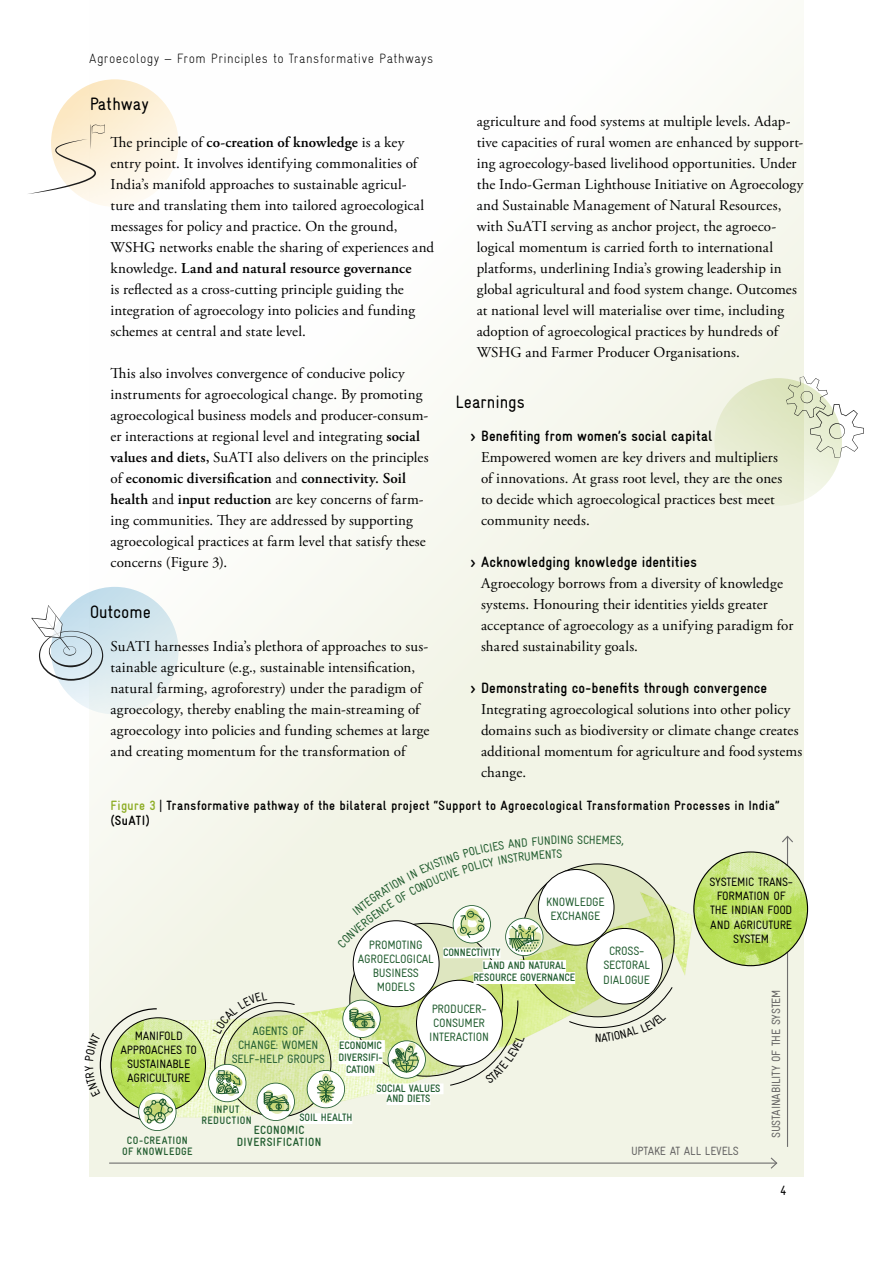
<style>
.page{position:relative;width:893px;height:1263px;background:#fff}
.page>*{position:absolute;margin:0;border:0;box-sizing:border-box;transform-origin:0 0}
.t1{font:condensed 18px "Gravur";color:#000}
.t2{font:15px/21px "Adobe Garamond Pro";letter-spacing:.01em;color:#000}
.t3{font:700 15px "Gravur Condensed";letter-spacing:.01em;color:#000}
.t4{font:700 13.5px/15.8px "Gravur Condensed";letter-spacing:.025em;color:#000}
.t5{font:300 13.5px "Gravur Condensed";letter-spacing:.025em;color:#000}
.t6{font:condensed 13.5px "Gravur";color:#000}
.t7{font:12.15px/14.2px "Gravur Condensed";letter-spacing:-.02em;color:#225d30;text-align:center}
.t8{font:12.15px/14.2px "Gravur Condensed";letter-spacing:-.02em;color:#000;text-align:center}
.t9{font:12px "Gravur Condensed";letter-spacing:-.02em;color:#646363}
.t10{font:700 12px/12px "Gravur Condensed";letter-spacing:.03em;color:#225d30;text-align:center}
.t11{font:700 10.8px/12px "Gravur Condensed";letter-spacing:-.01em;color:#225d30;text-align:center}
.t12{font:700 10.8px/10.8px "Gravur Condensed";letter-spacing:.04em;color:#225d30;text-align:center}
.t13{font:700 10.8px/10.8px "Gravur Condensed";letter-spacing:.035em;color:#225d30;text-align:center}
.s1{font-weight:600}
.s2{color:#8ead26}
.s3{font-weight:400}
</style>
<div class="page">
<div style="left:89px;top:0;width:715px;height:1176px;background:#f8f9f2"></div>
<div style="left:51px;top:587px;width:128px;height:127px;background:linear-gradient(to bottom,#c3deea,#eef4f3);border-radius:50%"></div>
<div style="left:714px;top:378px;width:128px;height:128px;background:linear-gradient(to bottom,#dde5be,#eef2e0);border-radius:50%"></div>
<svg style="left:31px;top:605px;width:72px;height:76px"></svg>
<svg style="left:786px;top:376px;width:78px;height:82px"></svg>
<svg style="left:51px;top:79px;width:128px;height:128px"></svg>
<svg style="left:28px;top:125px;width:77px;height:69px"></svg>
<img style="left:139px;top:892px;width:554px;height:267px">
<hr style="left:787px;top:836px;width:1px;height:311px;background:#706f6f">
<svg style="left:781px;top:835px;width:13px;height:9px"></svg>
<hr style="left:109px;top:1162px;width:668px;height:2px;background:#706f6f">
<svg style="left:769px;top:1156px;width:9px;height:14px"></svg>
<img style="left:176px;top:1018px;width:29px;height:94px">
<svg style="left:225px;top:1011px;width:106px;height:106px;background:#d5e3a4"></svg>
<div style="left:299px;top:1113px;width:53px;height:11px;background:#fff"></div>
<svg style="left:307px;top:1070px;width:38px;height:38px"></svg>
<svg style="left:350px;top:923px;width:153px;height:153px;background:#cddc99"></svg>
<div style="left:416px;top:980px;width:86px;height:86px;background:#fff;border-radius:50%"></div>
<div style="left:353px;top:921px;width:86px;height:86px;background:#fff;border-radius:50%"></div>
<div style="left:339px;top:1040px;width:46px;height:12px;background:#fff"></div>
<div style="left:338px;top:1052px;width:45px;height:12px;background:#fff"></div>
<div style="left:346px;top:1064px;width:29px;height:12px;background:#fff"></div>
<svg style="left:342px;top:1000px;width:39px;height:38px"></svg>
<div style="left:376px;top:1083px;width:67px;height:11px;background:#fff"></div>
<div style="left:387px;top:1094px;width:43px;height:11px;background:#fff"></div>
<svg style="left:388px;top:1040px;width:38px;height:39px"></svg>
<div style="left:443px;top:947px;width:57px;height:11px;background:#fff"></div>
<svg style="left:521px;top:864px;width:153px;height:153px;background:#cbda97"></svg>
<div style="left:538px;top:869px;width:76px;height:76px;background:#fff;border-radius:50%"></div>
<div style="left:587px;top:928px;width:75px;height:76px;background:#fff;border-radius:50%"></div>
<div style="left:483px;top:960px;width:83px;height:12px;background:#fff"></div>
<div style="left:473px;top:972px;width:102px;height:12px;background:#fff"></div>
<img style="left:694px;top:852px;width:113px;height:114px">
<svg style="left:89px;top:1007px;width:87px;height:124px"></svg>
<svg style="left:208px;top:991px;width:88px;height:130px"></svg>
<svg style="left:449px;top:999px;width:76px;height:87px"></svg>
<svg style="left:568px;top:986px;width:106px;height:56px"></svg>
<svg style="left:590px;top:835px;width:33px;height:11px"></svg>
<svg style="left:337px;top:835px;width:236px;height:121px"></svg>
<p class="t5" style="left:89px;top:51px;width:345px">Agroecology — From Principles to Transformative Pathways</p>
<p class="t1" style="left:89px;top:93px;width:61px">Pathway</p>
<p class="t2" style="left:111px;top:132px;width:325px">The principle of <span class="s1">co-creation of knowledge</span> is a key entry point. It involves identifying commonalities of India’s manifold approaches to sustainable agricul-<br>ture and translating them into tailored agroecological messages for policy and practice. On the ground, WSHG networks enable the sharing of experiences and knowledge. <span class="s1">Land and natural resource governance<br></span>is reflected as a cross-cutting principle guiding the integration of agroecology into policies and funding schemes at central and state level.</p>
<p class="t2" style="left:111px;top:363px;width:320px">This also involves convergence of conducive policy instruments for agroecological change. By promoting agroecological business models and producer-consum&shy;er interactions at regional level and integrating <span class="s1">social values and diets,</span> SuATI also delivers on the principles of <span class="s1">economic diversification</span> and <span class="s1">connectivity. Soil health</span> and <span class="s1">input reduction</span> are key concerns of farm&shy;ing communities. They are addressed by supporting agroecological practices at farm level that satisfy these concerns (Figure 3).</p>
<p class="t1" style="left:89px;top:601px;width:63px">Outcome</p>
<p class="t2" style="left:111px;top:636px;width:320px">SuATI harnesses India’s plethora of approaches to sus&shy;tainable agriculture (e.g., sustainable intensification, natural farming, agroforestry) under the paradigm of agroecology, thereby enabling the main-streaming of agroecology into policies and funding schemes at large and creating momentum for the transformation of</p>
<p class="t2" style="left:477px;top:111px;width:328px">agriculture and food systems at multiple levels. Adap&shy;tive capacities of rural women are enhanced by support&shy;ing agroecology-based livelihood opportunities. Under the Indo-German Lighthouse Initiative on Agroecology and Sustainable Management of Natural Resources, with SuATI serving as anchor project, the agroeco&shy;logical momentum is carried forth to international platforms, underlining India’s growing leadership in global agricultural and food system change. Outcomes at national level will materialise over time, including adoption of agroecological practices by hundreds of WSHG and Farmer Producer Organisations.</p>
<p class="t1" style="left:455px;top:391px;width:71px">Learnings</p>
<p class="t3" style="left:470px;top:428px;width:244px">&gt; Benefiting from women’s social capital</p>
<p class="t2" style="left:481px;top:447px;width:303px">Empowered women are key drivers and multipliers of innovations. At grass root level, they are the ones to decide which agroecological practices best meet community needs.</p>
<p class="t3" style="left:470px;top:554px;width:228px">&gt; Acknowledging knowledge identities</p>
<p class="t2" style="left:481px;top:573px;width:314px">Agroecology borrows from a diversity of knowledge systems. Honouring their identities yields greater acceptance of agroecology as a unifying paradigm for shared sustainability goals.</p>
<p class="t3" style="left:470px;top:680px;width:298px">&gt; Demonstrating co-benefits through convergence</p>
<p class="t2" style="left:481px;top:699px;width:323px">Integrating agroecological solutions into other policy domains such as biodiversity or climate change creates additional momentum for agriculture and food systems change.</p>
<p class="t4" style="left:111px;top:797px;width:670px"><span class="s2">Figure 3</span> <span class="s3">|</span> Transformative pathway of the bilateral project “Support to Agroecological Transformation Processes in India” (SuATI)</p>
<p class="t7" style="left:577px;top:832px;width:13px">SC</p>
<p class="t8" style="left:709px;top:875px;width:85px">SYSTEMIC TRANS-<br>FORMATION OF<br>THE INDIAN FOOD<br>AND AGRICUTURE<br>SYSTEM</p>
<p class="t7" style="left:546px;top:895px;width:60px">KNOWLEDGE<br>EXCHANGE</p>
<p class="t7" style="left:603px;top:944px;width:48px">CROSS-<br>SECTORAL<br>DIALOGUE</p>
<p class="t7" style="left:358px;top:937px;width:78px">PROMOTING<br>AGROECLOGICAL<br>BUSINESS<br>MODELS</p>
<p class="t11" style="left:443px;top:946px;width:59px">CONNECTIVITY</p>
<p class="t11" style="left:473px;top:959px;width:103px">LAND AND NATURAL<br>RESOURCE GOVERNANCE</p>
<p class="t9" style="left:769px;top:1138px;width:150px;rotate:-90deg">SUSTAINABILITY OF THE SYSTEM</p>
<p class="t7" style="left:429px;top:1002px;width:61px">PRODUCER-<br>CONSUMER<br>INTERACTION</p>
<p class="t7" style="left:232px;top:1024px;width:95px">AGENTS OF<br>CHANGE: WOMEN<br>SELF-HELP GROUPS</p>
<p class="t8" style="left:121px;top:1029px;width:78px">MANIFOLD<br>APPROACHES TO<br>SUSTAINABLE<br>AGRICULTURE</p>
<p class="t8" style="left:595px;top:1031px;width:8px">N</p>
<p class="t11" style="left:338px;top:1039px;width:46px">ECONOMIC<br>DIVERSIFI-<br>CATION</p>
<p class="t11" style="left:376px;top:1082px;width:66px;line-height:10.8px">SOCIAL VALUES<br>AND DIETS</p>
<p class="t13" style="left:201px;top:1104px;width:52px">INPUT<br>REDUCTION</p>
<p class="t11" style="left:299px;top:1112px;width:54px">SOIL HEALTH</p>
<p class="t10" style="left:237px;top:1124px;width:86px">ECONOMIC<br>DIVERSIFICATION</p>
<p class="t12" style="left:122px;top:1135px;width:72px">CO-CREATION<br>OF KNOWLEDGE</p>
<p class="t9" style="left:631px;top:1144px;width:109px">UPTAKE AT ALL LEVELS</p>
<p class="t6" style="left:780px;top:1183px;width:8px">4</p>
</div>
